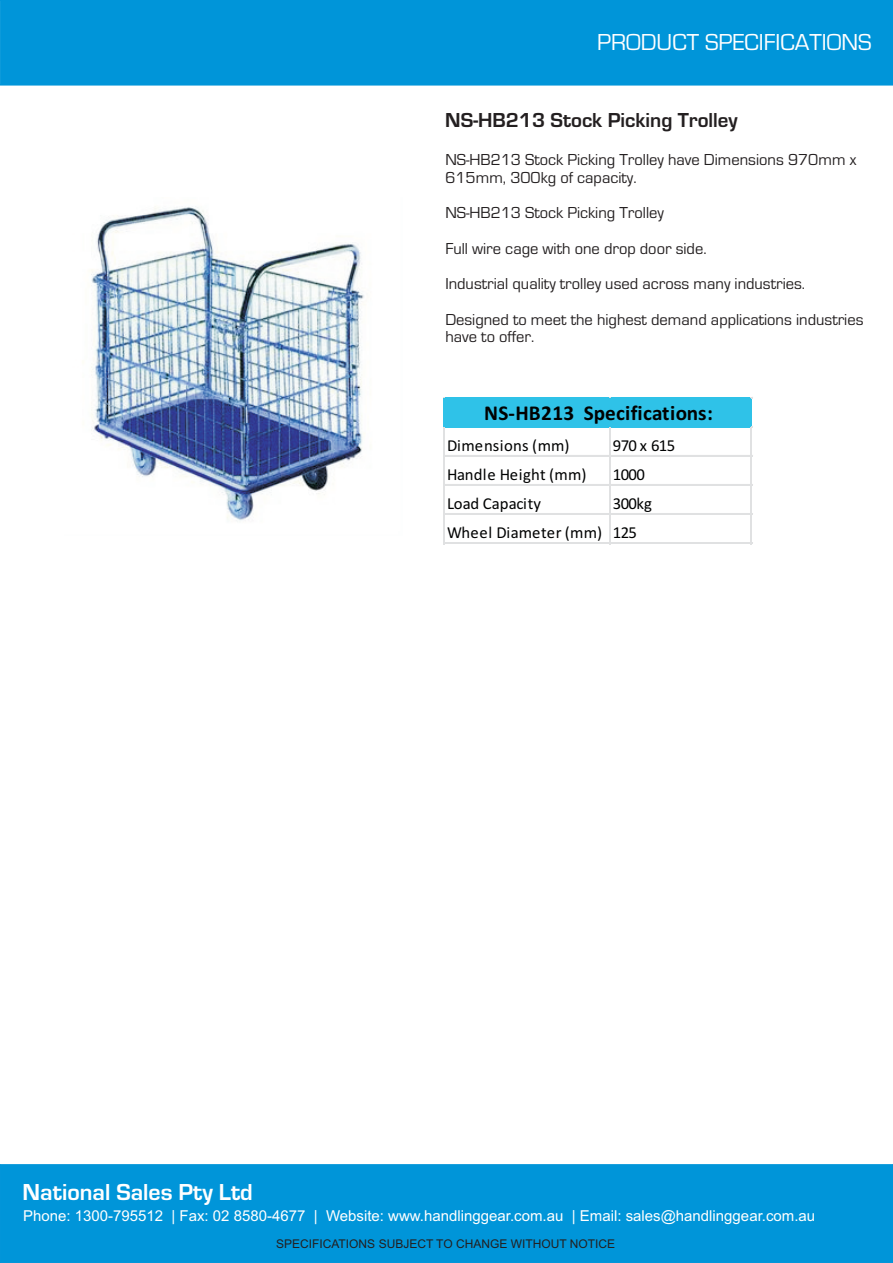
<style>
.page{position:relative;width:893px;height:1263px;background:#fff}
.page>*{position:absolute;margin:0;border:0;box-sizing:border-box;transform-origin:0 0}
.t1{font:24px "Eurostile";color:#fff}
.t2{font:700 24px "Eurostile";color:#fff}
.t3{font:700 21.15px "Calibri";letter-spacing:.01em;color:#010202}
.t4{font:700 21px "Eurostile";color:#231f20}
.t5{font:16.8px/29.1px "Calibri";color:#010202}
.t6{font:16.5px/35.5px "Eurostile";color:#231f20}
.t7{font:15px "Arial";color:#fff}
.t8{font:12px "Arial";color:#231f20}
</style>
<div class="page">
<div style="left:0;top:1164px;width:893px;height:99px;background:#0095d9"></div>
<div style="left:0;top:0;width:893px;height:85px;background:#0095d9"></div>
<img style="left:91px;top:206px;width:273px;height:315px">
<div style="left:444px;top:397px;width:308px;height:30px;background:#2fc2e8"></div>
<hr style="left:443px;top:427px;width:1px;height:118px;background:#e0e1e2">
<hr style="left:444px;top:427px;width:1px;height:118px;background:#e0e1e2">
<hr style="left:609px;top:427px;width:1px;height:118px;background:#e0e1e2">
<hr style="left:610px;top:427px;width:1px;height:118px;background:#e0e1e2">
<hr style="left:750px;top:427px;width:1px;height:118px;background:#e0e1e2">
<hr style="left:751px;top:427px;width:1px;height:118px;background:#e0e1e2">
<hr style="left:444px;top:455px;width:309px;height:1px;background:#e0e1e2">
<hr style="left:444px;top:484px;width:309px;height:1px;background:#e0e1e2">
<hr style="left:444px;top:513px;width:309px;height:2px;background:#e0e1e2">
<hr style="left:444px;top:542px;width:309px;height:2px;background:#e0e1e2">
<h1 class="t1" style="left:597px;top:34px;width:276px">PRODUCT SPECIFICATIONS</h1>
<p class="t4" style="left:445px;top:113px;width:294px">NS-HB213 Stock Picking Trolley</p>
<p class="t6" style="left:445px;top:152px;width:413px;line-height:17.7px">NS-HB213 Stock Picking Trolley have Dimensions 970mm x<br>615mm, 300kg of capacity.</p>
<p class="t6" style="left:445px;top:196px;width:420px">NS-HB213 Stock Picking Trolley<br>Full wire cage with one drop door side.<br>Industrial quality trolley used across many industries.<br>Designed to meet the highest demand applications industries</p>
<p class="t6" style="left:445px;top:321px;width:91px">have to offer.</p>
<p class="t3" style="left:484px;top:404px;width:230px">NS-HB213 Specifications:</p>
<p class="t5" style="left:447px;top:432px;width:124px">Dimensions (mm)</p>
<p class="t5" style="left:613px;top:432px;width:64px">970 x 615</p>
<p class="t5" style="left:447px;top:461px;width:141px">Handle Height (mm)</p>
<p class="t5" style="left:613px;top:461px;width:34px">1000</p>
<p class="t5" style="left:447px;top:490px;width:95px">Load Capacity</p>
<p class="t5" style="left:447px;top:490px;width:207px;text-indent:166px">300kg<br>Wheel Diameter (mm) 125</p>
<h1 class="t2" style="left:23px;top:1184px;width:232px">National Sales Pty Ltd</h1>
<p class="t7" style="left:23px;top:1210px;width:794px">Phone: 1300-795512 | Fax: 02 8580-4677 | Website: www.handlinggear.com.au | Email: sales@handlinggear.com.au</p>
<p class="t8" style="left:276px;top:1240px;width:340px">SPECIFICATIONS SUBJECT TO CHANGE WITHOUT NOTICE</p>
</div>
